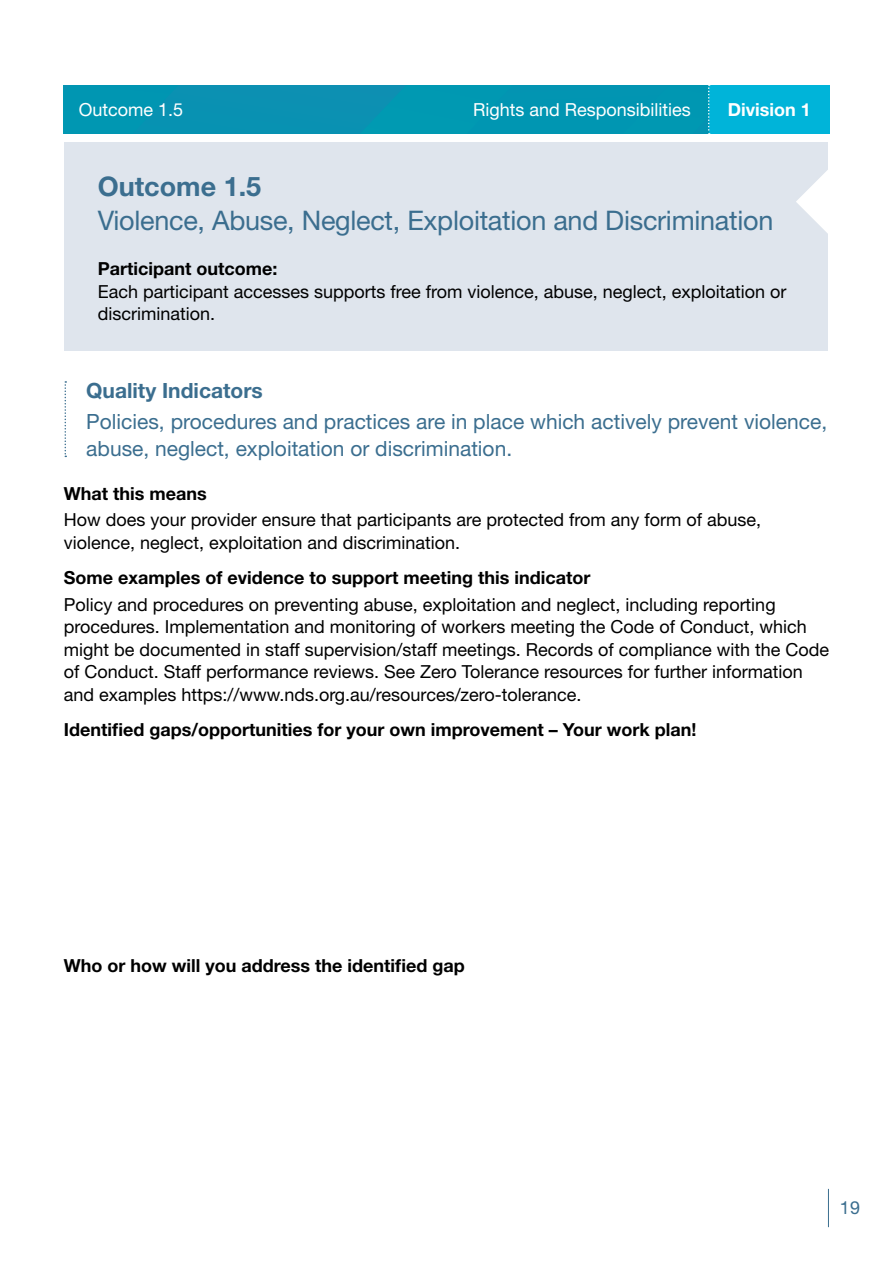
<style>
.page{position:relative;width:893px;height:1263px;background:#fff}
.page>*{position:absolute;margin:0;border:0;box-sizing:border-box;transform-origin:0 0}
.t1{font:27px "Helvetica Neue";letter-spacing:-.01em;color:#3b6e8f}
.t2{font:700 27px "Helvetica Neue";color:#3b6e8f}
.t3{font:21px/27px "Helvetica Neue";color:#3b6e8f}
.t4{font:700 21px "Helvetica Neue";color:#3b6e8f}
.t5{font:18px/22.5px "Helvetica Neue";color:#000}
.t6{font:700 18px "Helvetica Neue";color:#000}
.t7{font:18px "Helvetica Neue";color:#fff}
.t8{font:700 18px "Helvetica Neue";color:#fff}
.t9{font:18px "Helvetica Neue";color:#3b6e8f}
</style>
<div class="page">
<div style="left:64px;top:85px;width:765px;height:49px;background:#0096b2"></div>
<svg style="left:173px;top:85px;width:232px;height:40px"></svg>
<div style="left:708px;top:85px;width:121px;height:49px;background:#00b4d9"></div>
<hr style="left:828px;top:1189px;width:1px;height:38px;background:#3b6e8f">
<div style="left:65px;top:142px;width:763px;height:209px;background:#dfe5ed"></div>
<svg style="left:796px;top:170px;width:32px;height:63px"></svg>
<svg style="left:65px;top:381px;width:1px;height:76px"></svg>
<p class="t7" style="left:79px;top:99px;width:106px">Outcome 1.5</p>
<p class="t7" style="left:473px;top:99px;width:219px">Rights and Responsibilities</p>
<p class="t8" style="left:728px;top:98px;width:84px">Division 1</p>
<h1 class="t2" style="left:98px;top:169px;width:165px">Outcome 1.5</h1>
<h1 class="t1" style="left:98px;top:204px;width:677px">Violence, Abuse, Neglect, Exploitation and Discrimination</h1>
<p class="t6" style="left:98px;top:258px;width:181px">Participant outcome:</p>
<p class="t5" style="left:98px;top:280px;width:690px">Each participant accesses supports free from violence, abuse, neglect, exploitation or discrimination.</p>
<p class="t4" style="left:86px;top:377px;width:178px">Quality Indicators</p>
<p class="t3" style="left:86px;top:408px;width:742px">Policies, procedures and practices are in place which actively prevent violence, abuse, neglect, exploitation or discrimination.</p>
<p class="t6" style="left:64px;top:482px;width:144px">What this means</p>
<p class="t5" style="left:64px;top:508px;width:699px">How does your provider ensure that participants are protected from any form of abuse, violence, neglect, exploitation and discrimination.</p>
<p class="t6" style="left:64px;top:567px;width:528px">Some examples of evidence to support meeting this indicator</p>
<p class="t5" style="left:64px;top:593px;width:767px">Policy and procedures on preventing abuse, exploitation and neglect, including reporting procedures. Implementation and monitoring of workers meeting the Code of Conduct, which might be documented in staff supervision/staff meetings. Records of compliance with the Code of Conduct. Staff performance reviews. See Zero Tolerance resources for further information and examples https://www.nds.org.au/resources/zero-tolerance.</p>
<p class="t6" style="left:64px;top:719px;width:634px">Identified gaps/opportunities for your own improvement – Your work plan!</p>
<p class="t6" style="left:64px;top:954px;width:402px">Who or how will you address the identified gap</p>
<p class="t9" style="left:840px;top:1197px;width:22px">19</p>
</div>
